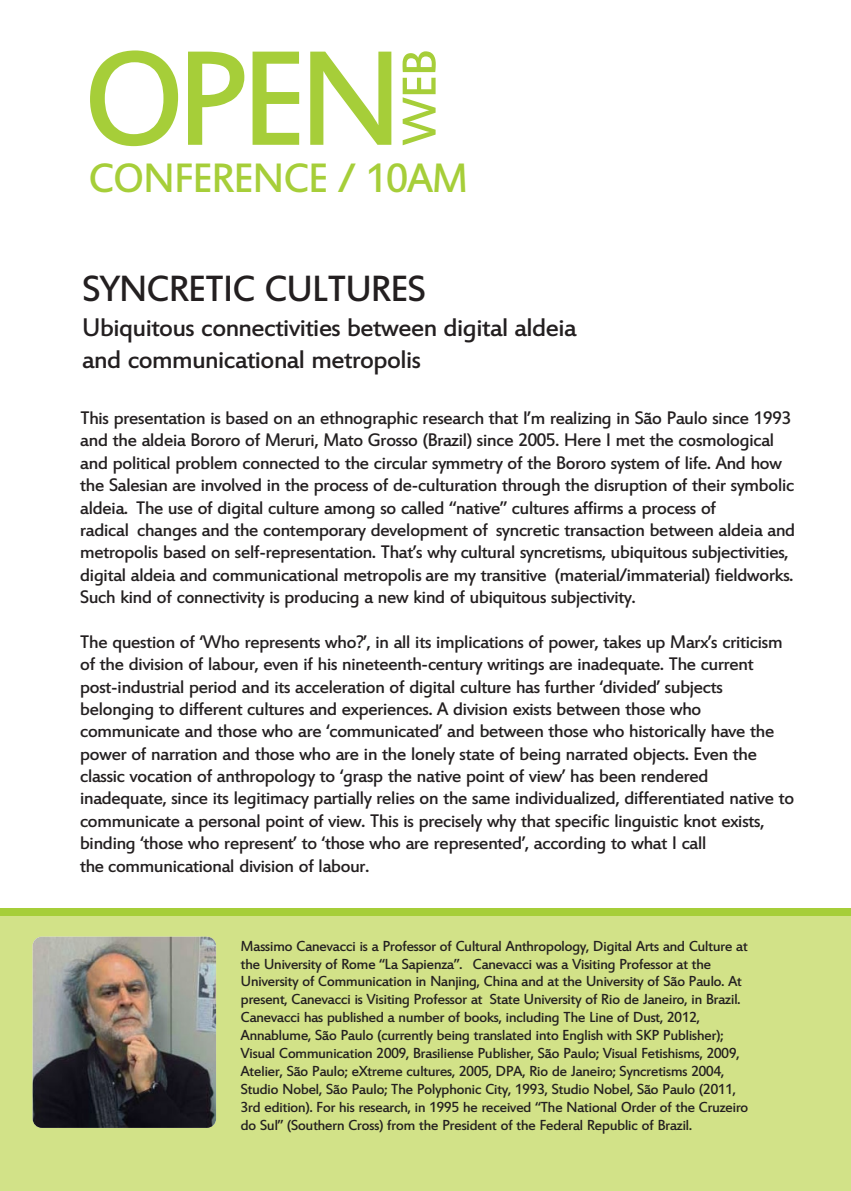
<style>
.page{position:relative;width:851px;height:1191px;background:#fff}
.page>*{position:absolute;margin:0;border:0;box-sizing:border-box;transform-origin:0 0}
.t1{font:147.4px "Estrangelo Edessa";color:#a6ce39}
.t2{font:52px "Estrangelo Edessa";color:#a6ce39}
.t3{font:45px "Estrangelo Edessa";letter-spacing:-.04em;color:#a6ce39}
.t4{font:40px "Estrangelo Edessa";letter-spacing:-.04em;color:#231f20}
.t5{font:28px/31.4px "Estrangelo Edessa";letter-spacing:-.04em;color:#231f20}
.t6{font:20px/22.4px "Estrangelo Edessa";letter-spacing:-.04em;color:#231f20}
.t7{font:16px/17.8px "Estrangelo Edessa";letter-spacing:-.04em;color:#231f20}
</style>
<div class="page">
<div style="left:0;top:908px;width:850px;height:275px;background:#a6ce39"></div>
<div style="left:0;top:916px;width:850px;height:275px;background:#d2e288"></div>
<img style="left:33px;top:937px;width:183px;height:190px;border-radius:9px">
<h1 class="t1" style="left:82px;top:42px;width:324px">OPEN</h1>
<h2 class="t2" style="left:399px;top:146px;width:98px;rotate:-90deg">WEB</h2>
<h3 class="t3" style="left:88px;top:160px;width:382px">CONFERENCE / 10AM</h3>
<h3 class="t4" style="left:82px;top:273px;width:346px">SYNCRETIC CULTURES</h3>
<h3 class="t5" style="left:82px;top:315px;width:496px">Ubiquitous connectivities between digital aldeia and communicational metropolis</h3>
<p class="t6" style="left:80px;top:409px;width:717px">This presentation is based on an ethnographic research that I’m realizing in São Paulo since 1993 and the aldeia Bororo of Meruri, Mato Grosso (Brazil) since 2005. Here I met the cosmological and political problem connected to the circular symmetry of the Bororo system of life. And how the Salesian are involved in the process of de-culturation through the disruption of their symbolic aldeia. The use of digital culture among so called “native” cultures affirms a process of<br>radical changes and the contemporary development of syncretic transaction between aldeia and metropolis based on self-representation. That’s why cultural syncretisms, ubiquitous subjectivities, digital aldeia and communicational metropolis are my transitive (material/immaterial) fieldworks.<br>Such kind of connectivity is producing a new kind of ubiquitous subjectivity.</p>
<p class="t6" style="left:80px;top:632px;width:716px">The question of ‘Who represents who?’, in all its implications of power, takes up Marx’s criticism of the division of labour, even if his nineteenth-century writings are inadequate. The current post-industrial period and its acceleration of digital culture has further ‘divided’ subjects belonging to different cultures and experiences. A division exists between those who communicate and those who are ‘communicated’ and between those who historically have the power of narration and those who are in the lonely state of being narrated objects. Even the classic vocation of anthropology to ‘grasp the native point of view’ has been rendered inadequate, since its legitimacy partially relies on the same individualized, differentiated native to communicate a personal point of view. This is precisely why that specific linguistic knot exists, binding ‘those who represent’ to ‘those who are represented’, according to what I call<br>the communicational division of labour.</p>
<p class="t7" style="left:240px;top:938px;width:509px">Massimo Canevacci is a Professor of Cultural Anthropology, Digital Arts and Culture at the University of Rome “La Sapienza”. Canevacci was a Visiting Professor at the University of Communication in Nanjing, China and at the University of São Paulo. At present, Canevacci is Visiting Professor at State University of Rio de Janeiro, in Brazil.<br>Canevacci has published a number of books, including The Line of Dust, 2012, Annablume, São Paulo (currently being translated into English with SKP Publisher); Visual Communication 2009, Brasiliense Publisher, São Paulo; Visual Fetishisms, 2009, Atelier, São Paulo; eXtreme cultures, 2005, DPA, Rio de Janeiro; Syncretisms 2004, Studio Nobel, São Paulo; The Polyphonic City, 1993, Studio Nobel, São Paulo (2011, 3rd edition). For his research, in 1995 he received “The National Order of the Cruzeiro do Sul” (Southern Cross) from the President of the Federal Republic of Brazil.</p>
</div>
